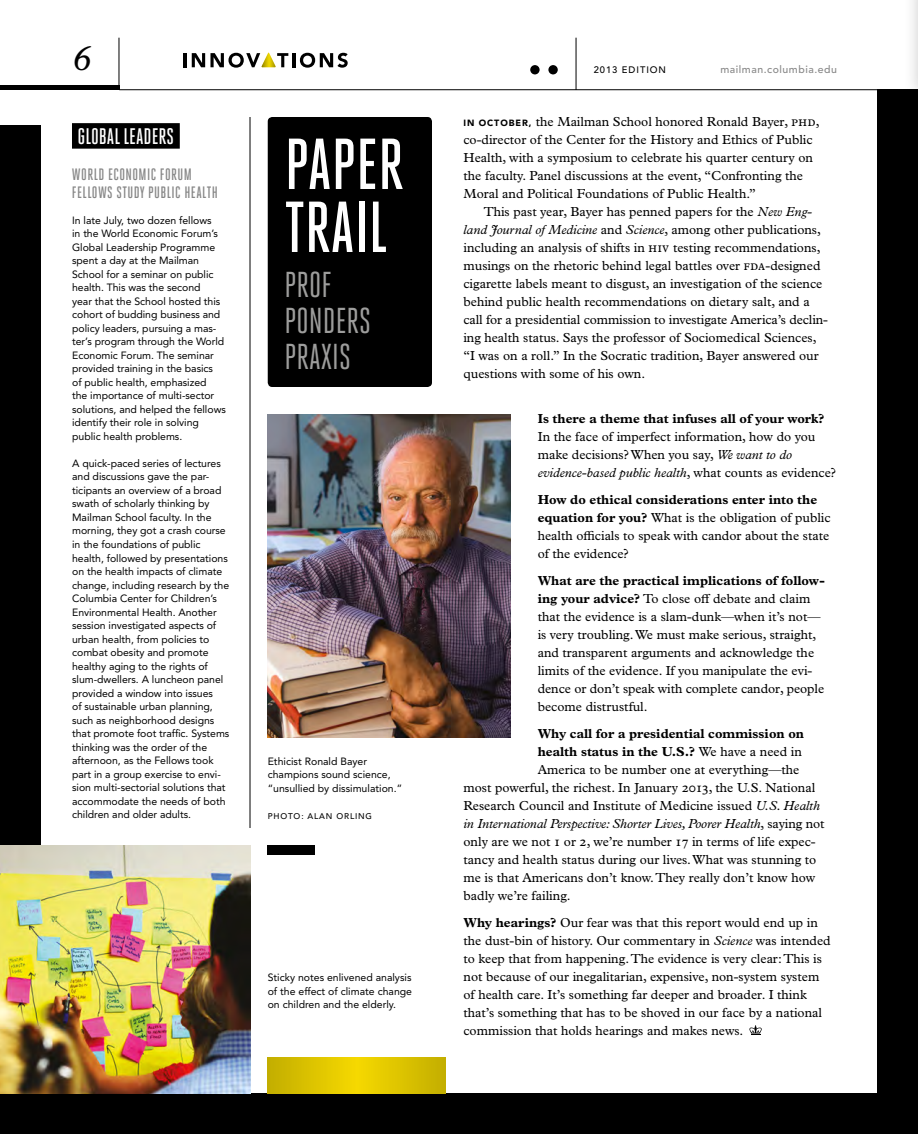
<style>
.page{position:relative;width:918px;height:1134px;background:#fff}
.page>*{position:absolute;margin:0;border:0;box-sizing:border-box;transform-origin:0 0}
.t1{font:500 72px/63px "Heroic Condensed";color:#fff}
.t2{font:36px/36px "Heroic Condensed";color:#9d9d9c}
.t3{font:italic 36px "Plantin MT Pro";color:#000}
.t4{font:500 22.5px "Heroic Condensed";color:#fff}
.t5{font:500 16.5px/18px "Heroic Condensed";letter-spacing:.025em;color:#878787}
.t6{font:13.2px/18px "Plantin MT Pro";color:#000}
.t7{font:700 13.2px "Plantin MT Pro";color:#000}
.t8{font:italic 13.2px "Plantin MT Pro";letter-spacing:-.005em;color:#000}
.t9{font:10.5px/13.5px "Avenir LT Std";letter-spacing:-.005em;color:#000}
.t10{font:500 10.5px "Avenir LT Std";letter-spacing:.05em;color:#878787}
.t11{font:500 9.3px "Avenir LT Std";letter-spacing:.1em;color:#000}
.t12{font:500 8.25px "Avenir LT Std";letter-spacing:.1em;color:#000}
.s1{font-family:"Avenir LT Std";font-weight:900;font-size:9px}
.s2{font-style:italic}
.s3{font-weight:700}
.s4{font-weight:400}
.s5{font-style:normal}
</style>
<div class="page">
<div style="left:903px;top:0;width:15px;height:105px;background:#000;opacity:.2"></div>
<hr style="left:917px;top:0;width:1px;height:90px;background:#fff">
<img style="left:268px;top:414px;width:243px;height:324px">
<div style="left:0;top:126px;width:40px;height:1008px;background:#000"></div>
<div style="left:878px;top:90px;width:40px;height:1044px;background:#000"></div>
<div style="left:0;top:1094px;width:918px;height:40px;background:#000"></div>
<hr style="left:119px;top:38px;width:1px;height:52px;background:#000">
<div style="left:0;top:85px;width:119px;height:5px;background:#000"></div>
<svg style="left:749px;top:1025px;width:13px;height:10px"></svg>
<hr style="left:250px;top:117px;width:1px;height:711px;background:#000">
<hr style="left:183px;top:53px;width:3px;height:14px;background:#000">
<svg style="left:192px;top:53px;width:96px;height:15px"></svg>
<hr style="left:292px;top:53px;width:3px;height:14px;background:#000">
<svg style="left:300px;top:53px;width:48px;height:15px"></svg>
<hr style="left:119px;top:89px;width:799px;height:1px;background:#000">
<div style="left:268px;top:117px;width:164px;height:270px;background:#000;border-radius:4px"></div>
<div style="left:72px;top:123px;width:108px;height:26px;background:#000"></div>
<img style="left:0;top:846px;width:250px;height:248px">
<div style="left:268px;top:846px;width:47px;height:9px;background:#000"></div>
<svg style="left:268px;top:1057px;width:177px;height:37px"></svg>
<hr style="left:576px;top:38px;width:1px;height:52px;background:#000">
<div style="left:530px;top:65px;width:10px;height:9px;background:#000;border-radius:50%"></div>
<div style="left:548px;top:65px;width:10px;height:9px;background:#000;border-radius:50%"></div>
<h2 class="t3" style="left:72px;top:37px;width:20px">6</h2>
<h3 class="t4" style="left:78px;top:124px;width:98px">GLOBAL LEADERS</h3>
<p class="t5" style="left:72px;top:165px;width:148px">WORLD ECONOMIC FORUM<br>FELLOWS STUDY PUBLIC HEALTH</p>
<p class="t9" style="left:72px;top:214px;width:155px">In late July, two dozen fellows<br>in the World Economic Forum’s<br>Global Leadership Programme spent a day at the Mailman<br>School for a seminar on public health. This was the second<br>year that the School hosted this cohort of budding business and policy leaders, pursuing a mas&shy;ter’s program through the World<br>Economic Forum. The seminar provided training in the basics<br>of public health, emphasized<br>the importance of multi-sector solutions, and helped the fellows identify their role in solving public health problems.</p>
<p class="t9" style="left:72px;top:457px;width:159px">A quick-paced series of lectures and discussions gave the par&shy;ticipants an overview of a broad swath of scholarly thinking by<br>Mailman School faculty. In the morning, they got a crash course in the foundations of public health, followed by presentations on the health impacts of climate change, including research by the<br>Columbia Center for Children’s<br>Environmental Health. Another session investigated aspects of urban health, from policies to combat obesity and promote healthy aging to the rights of slum-dwellers. A luncheon panel provided a window into issues<br>of sustainable urban planning, such as neighborhood designs that promote foot traffic. Systems thinking was the order of the afternoon, as the Fellows took part in a group exercise to envi&shy;sion multi-sectorial solutions that accommodate the needs of both children and older adults.</p>
<h1 class="t1" style="left:285px;top:133px;width:121px">PAPER<br>TRAIL</h1>
<h2 class="t2" style="left:285px;top:267px;width:88px">PROF<br>PONDERS<br>PRAXIS</h2>
<p class="t9" style="left:268px;top:755px;width:136px">Ethicist Ronald Bayer champions sound science, “unsullied by dissimulation.”</p>
<p class="t12" style="left:268px;top:811px;width:106px">PHOTO: ALAN ORLING</p>
<p class="t9" style="left:268px;top:971px;width:146px;text-align:justify">Sticky notes enlivened analysis of the effect of climate change on children and the elderly.</p>
<p class="t11" style="left:594px;top:64px;width:74px">2013 EDITION</p>
<p class="t10" style="left:720px;top:63px;width:118px">mailman.columbia.edu</p>
<p class="t6" style="left:463px;top:113px;width:358px"><span class="s1">IN OCTOBER,</span> the Mailman School honored Ronald Bayer, PhD, co-director of the Center for the History and Ethics of Public Health, with a symposium to celebrate his quarter century on the faculty. Panel discussions at the event, “Confronting the Moral and Political Foundations of Public Health.”</p>
<p class="t6" style="left:463px;top:203px;width:366px;text-indent:20px">This past year, Bayer has penned papers for the <span class="s2">New Eng&shy;land Journal of Medicine</span> and <span class="s2">Science</span>, among other publications, including an analysis of shifts in HIV testing recommendations, musings on the rhetoric behind legal battles over FDA-designed cigarette labels meant to disgust, an investigation of the science behind public health recommendations on dietary salt, and a call for a presidential commission to investigate America’s declin&shy;ing health status. Says the professor of Sociomedical Sciences, “I was on a roll.” In the Socratic tradition, Bayer answered our questions with some of his own.</p>
<p class="t7" style="left:538px;top:411px;width:288px">Is there a theme that infuses all of your work?</p>
<p class="t6" style="left:538px;top:428px;width:300px">In the face of imperfect information, how do you make decisions? When you say, <span class="s2">We want to do evidence-based public health</span>, what counts as evidence?</p>
<p class="t6" style="left:538px;top:491px;width:294px"><span class="s3">How do ethical considerations enter into the equation for you?</span> What is the obligation of public health officials to speak with candor about the state of the evidence?</p>
<p class="t6" style="left:538px;top:572px;width:289px"><span class="s3">What are the practical implications of follow&shy;ing your advice?</span> To close off debate and claim that the evidence is a slam-dunk—when it’s not— is very troubling. We must make serious, straight, and transparent arguments and acknowledge the limits of the evidence. If you manipulate the evi&shy;dence or don’t speak with complete candor, people become distrustful.</p>
<p class="t7" style="left:538px;top:726px;width:268px">Why call for a presidential commission on</p>
<p class="t7" style="left:538px;top:744px;width:266px">health status in the U.S.? <span class="s4">We have a need in</span></p>
<p class="t6" style="left:538px;top:760px;width:263px">America to be number one at everything—the</p>
<p class="t6" style="left:463px;top:778px;width:353px">most powerful, the richest. In January 2013, the U.S. National</p>
<p class="t6" style="left:463px;top:796px;width:358px">Research Council and Institute of Medicine issued <span class="s2">U.S. Health</span></p>
<p class="t8" style="left:463px;top:816px;width:363px">in International Perspective: Shorter Lives, Poorer Health<span class="s5">, saying not</span></p>
<p class="t6" style="left:463px;top:832px;width:354px">only are we not 1 or 2, we’re number 17 in terms of life expec-</p>
<p class="t6" style="left:463px;top:850px;width:354px">tancy and health status during our lives. What was stunning to</p>
<p class="t6" style="left:463px;top:868px;width:353px">me is that Americans don’t know. They really don’t know how</p>
<p class="t6" style="left:463px;top:886px;width:109px">badly we’re failing.</p>
<p class="t6" style="left:463px;top:913px;width:369px"><span class="s3">Why hearings?</span> Our fear was that this report would end up in the dust-bin of history. Our commentary in <span class="s2">Science</span> was intended to keep that from happening. The evidence is very clear: This is not because of our inegalitarian, expensive, non-system system of health care. It’s something far deeper and broader. I think that’s something that has to be shoved in our face by a national commission that holds hearings and makes news.</p>
</div>
